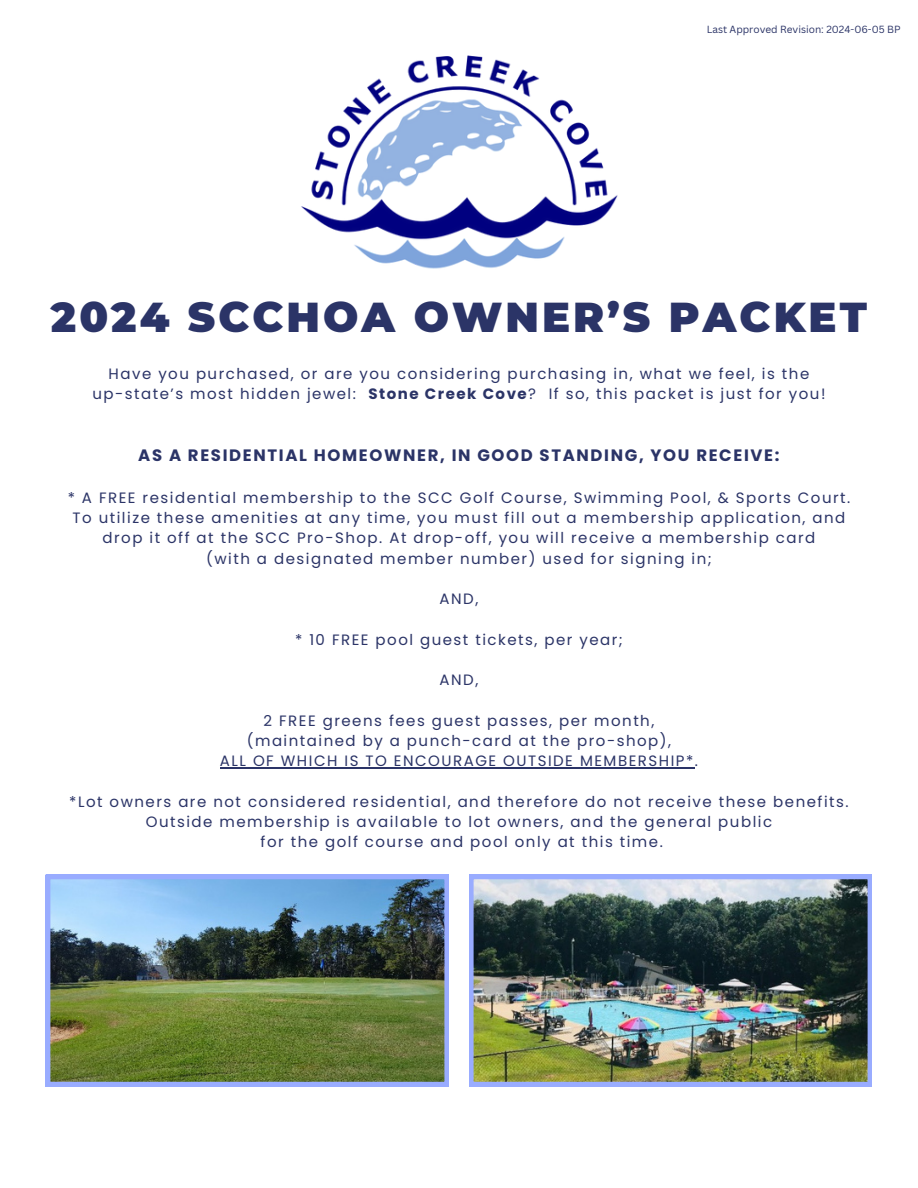
<style>
.page{position:relative;width:918px;height:1188px;background:#fff}
.page>*{position:absolute;margin:0;border:0;box-sizing:border-box;transform-origin:0 0}
.t1{font:900 41.7px "Montserrat";letter-spacing:.075em;color:#2b3467}
.t2{font:700 16.5px "Poppins";letter-spacing:.1em;color:#2b3467}
.t3{font:15px/20.2px "Poppins";letter-spacing:.1em;color:#2b3467;text-align:center}
.t4{font:10.05px "Canva Sans";color:#2b3467}
.s1{font-weight:700}
</style>
<div class="page">
<img style="left:301px;top:55px;width:317px;height:214px">
<hr style="left:220px;top:767px;width:475px;height:1px;background:#2b3467">
<img style="left:46px;top:875px;width:403px;height:211px">
<img style="left:469px;top:875px;width:403px;height:211px">
<p class="t4" style="left:707px;top:22px;width:196px">Last Approved Revision: 2024-06-05 BP</p>
<p class="t1" style="left:51px;top:291px;width:818px">2024 SCCHOA OWNER’S PACKET</p>
<h1 class="t3" style="left:92px;top:364px;width:735px">Have you purchased, or are you considering purchasing in, what we feel, is the up-state’s most hidden jewel: <span class="s1">Stone Creek Cove</span>? If so, this packet is just for you!</h1>
<h4 class="t2" style="left:138px;top:444px;width:643px">AS A RESIDENTIAL HOMEOWNER, IN GOOD STANDING, YOU RECEIVE:</h4>
<h2 class="t3" style="left:68px;top:487px;width:784px">* A FREE residential membership to the SCC Golf Course, Swimming Pool, &amp; Sports Court.<br>To utilize these amenities at any time, you must fill out a membership application, and drop it off at the SCC Pro-Shop. At drop-off, you will receive a membership card<br>(with a designated member number) used for signing in;</h2>
<h4 class="t3" style="left:440px;top:589px;width:40px">AND,</h4>
<h3 class="t3" style="left:295px;top:629px;width:329px">* 10 FREE pool guest tickets, per year;</h3>
<h4 class="t3" style="left:440px;top:670px;width:40px">AND,</h4>
<h3 class="t3" style="left:220px;top:710px;width:480px">2 FREE greens fees guest passes, per month, (maintained by a punch-card at the pro-shop),<br>ALL OF WHICH IS TO ENCOURAGE OUTSIDE MEMBERSHIP*.</h3>
<h4 class="t3" style="left:69px;top:791px;width:781px">*Lot owners are not considered residential, and therefore do not receive these benefits.<br>Outside membership is available to lot owners, and the general public</h4>
<h4 class="t3" style="left:261px;top:832px;width:404px">for the golf course and pool only at this time.</h4>
</div>
